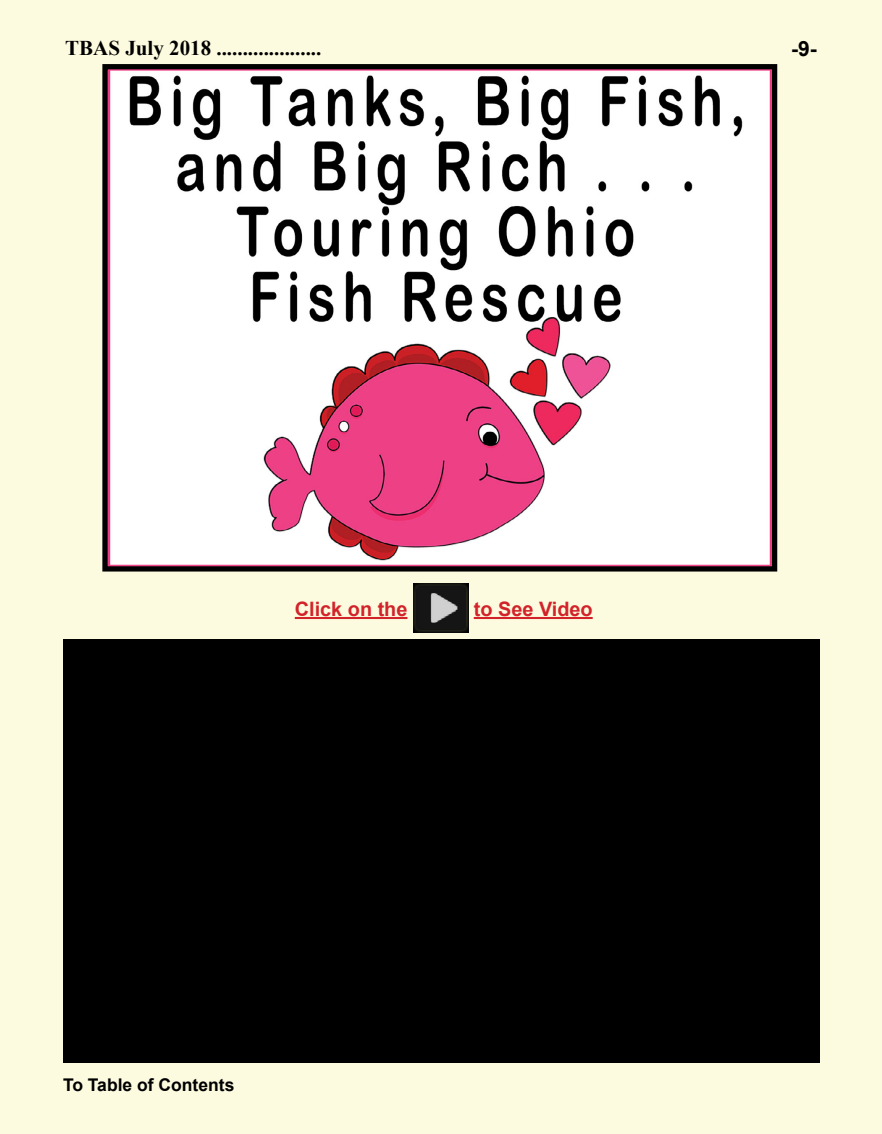
<style>
.page{position:relative;width:882px;height:1134px;background:#fff}
.page>*{position:absolute;margin:0;border:0;box-sizing:border-box;transform-origin:0 0}
.t1{font:700 21px "Times New Roman";color:#000}
.t2{font:700 21px "Arial";color:#000}
.t3{font:700 19.95px "Arial";color:#d2232a}
.t4{font:700 17.5px "Arial";color:#000}
</style>
<div class="page">
<div style="left:0;top:1px;width:882px;height:1133px;background:#fdfbdf"></div>
<div style="left:63px;top:639px;width:756px;height:423px;background:#000"></div>
<img style="left:108px;top:70px;width:663px;height:496px">
<div style="left:102px;top:64px;width:675px;height:508px;border:5px solid #000"></div>
<hr style="left:295px;top:617px;width:112px;height:2px;background:#d2232a">
<hr style="left:474px;top:617px;width:119px;height:2px;background:#d2232a">
<img style="left:414px;top:584px;width:55px;height:48px">
<p class="t1" style="left:65px;top:33px;width:258px">TBAS July 2018 ....................</p>
<p class="t2" style="left:791px;top:35px;width:27px">-9-</p>
<p class="t3" style="left:295px;top:596px;width:114px">Click on the</p>
<p class="t3" style="left:474px;top:596px;width:120px">to See Video</p>
<p class="t4" style="left:63px;top:1073px;width:173px">To Table of Contents</p>
</div>
